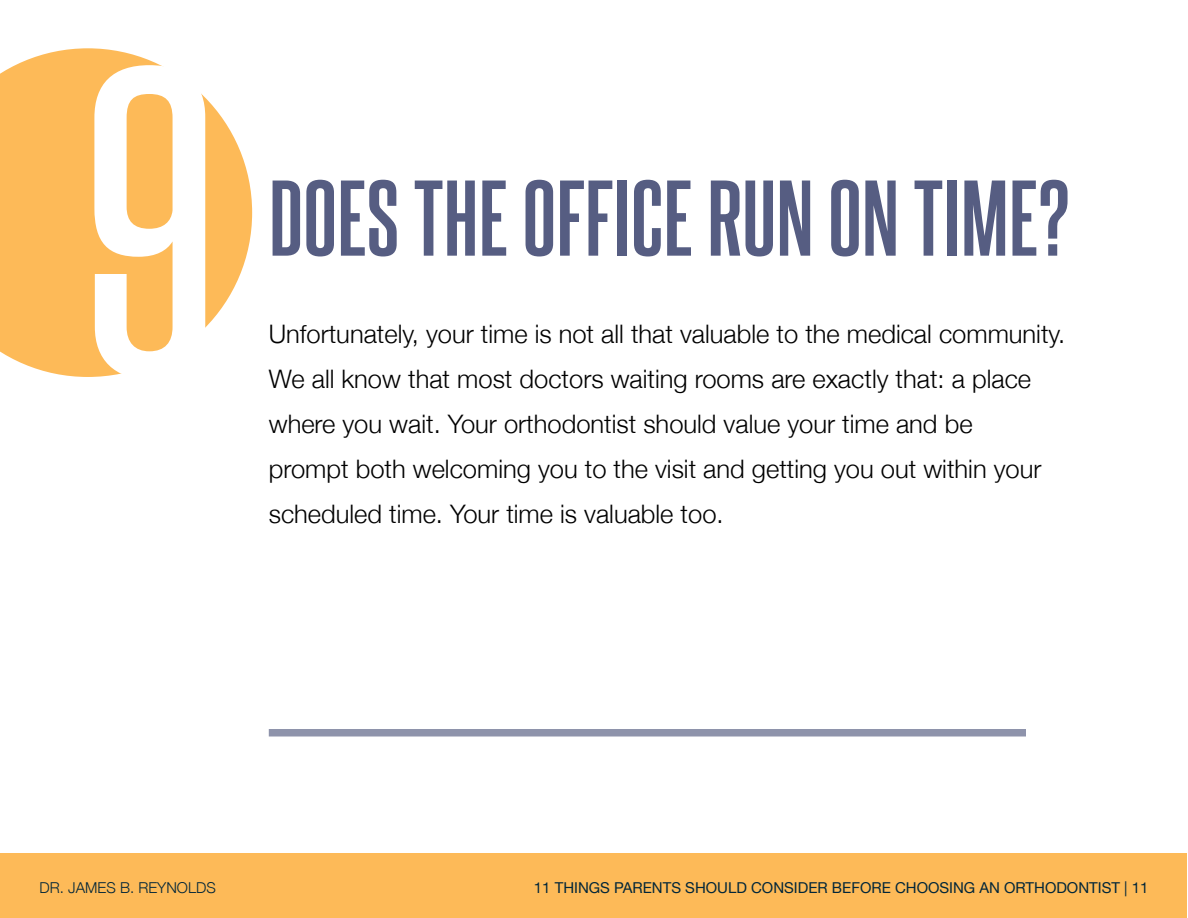
<style>
.page{position:relative;width:1188px;height:918px;background:#fff}
.page>*{position:absolute;margin:0;border:0;box-sizing:border-box;transform-origin:0 0}
.t1{font:373.5px "Steelfish Rg";color:#fff;scale:1.15 1}
.t2{font:700 91.35px "Steelfish Rg";color:#565d82;scale:1.15 1}
.t3{font:300 25.5px/45px "Helvetica Neue";color:#000}
.t4{font:15px "Helvetica Neue";color:#012639}
.t5{font:300 15px "Helvetica Neue";color:#012639}
</style>
<div class="page">
<div style="left:1px;top:853px;width:1186px;height:65px;background:#fdba58"></div>
<div style="left:269px;top:729px;width:757px;height:7px;background:#8e93ab"></div>
<svg style="left:0;top:48px;width:252px;height:329px;background:#fdc471"></svg>
<h1 class="t1" style="left:82px;top:-5px;width:121px">9</h1>
<h2 class="t2" style="left:269px;top:162px;width:698px">DOES THE OFFICE RUN ON TIME?</h2>
<p class="t3" style="left:269px;top:309px;width:798px">Unfortunately, your time is not all that valuable to the medical community.<br>We all know that most doctors waiting rooms are exactly that: a place where you wait. Your orthodontist should value your time and be<br>prompt both welcoming you to the visit and getting you out within your scheduled time. Your time is valuable too.</p>
<p class="t5" style="left:40px;top:875px;width:178px">DR. JAMES B. REYNOLDS</p>
<p class="t4" style="left:534px;top:877px;width:616px">11 THINGS PARENTS SHOULD CONSIDER BEFORE CHOOSING AN ORTHODONTIST | 11</p>
</div>
